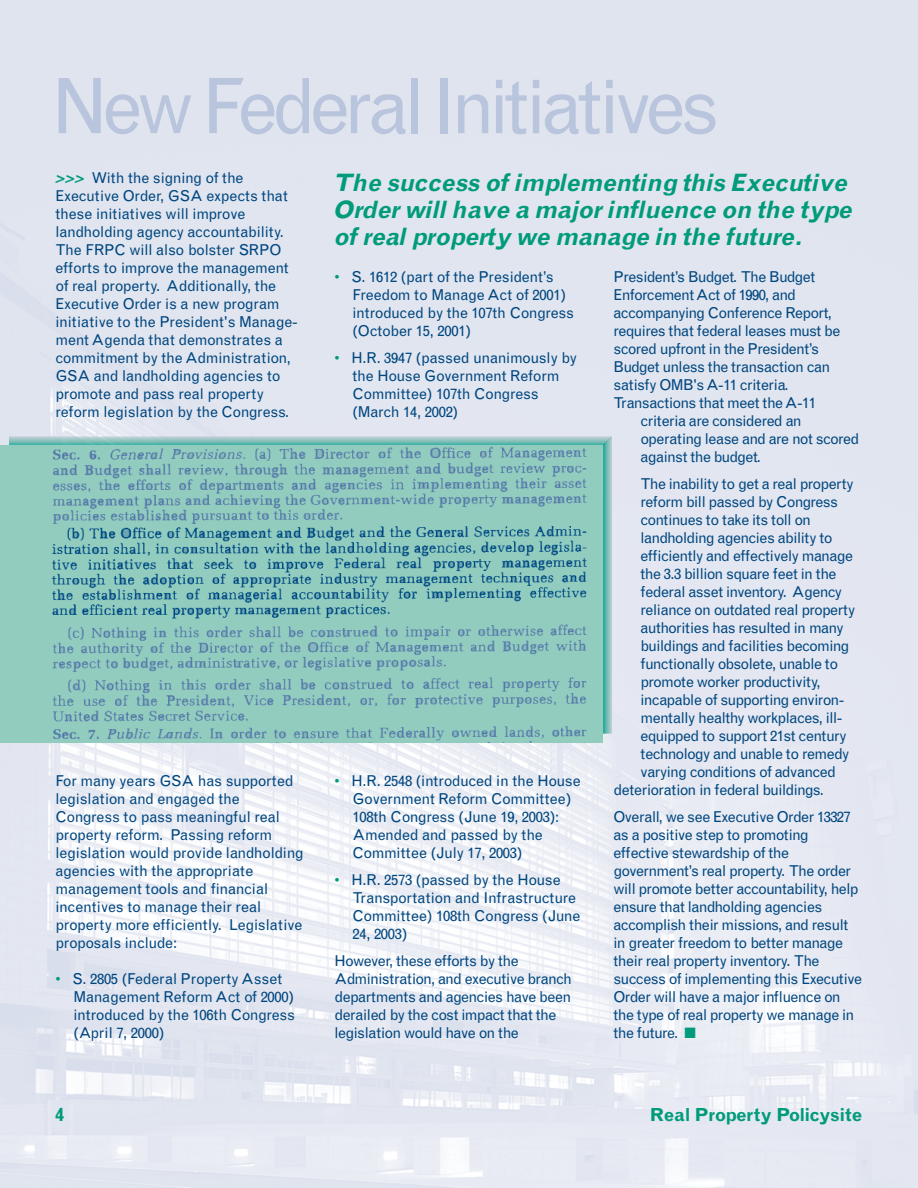
<style>
.page{position:relative;width:918px;height:1188px;background:#fff}
.page>*{position:absolute;margin:0;border:0;box-sizing:border-box;transform-origin:0 0}
.t1{font:76.5px "Grotesque";letter-spacing:-.08em;color:#b9c5dc}
.t2{font:italic 700 24px/27px "Grotesque";letter-spacing:-.025em;color:#009b7b}
.t3{font:700 18px "Grotesque";letter-spacing:-.025em;color:#009b7b}
.t4{font:15px/18px "Grotesque";letter-spacing:-.025em;color:#00467f}
.t5{font:15px "Grotesque";letter-spacing:-.045em;color:#00467f}
.t6{font:15px "Grotesque";letter-spacing:-.05em;color:#00467f}
.s1{font-weight:700;font-style:italic;color:#009b7b}
.s2{color:#009b7b}
</style>
<div class="page">
<img style="left:0;top:171px;width:918px;height:1017px">
<hr style="left:9px;top:436px;width:603px;height:1px;background:#b9d1d6">
<hr style="left:9px;top:437px;width:603px;height:1px;background:#a8cbcc">
<hr style="left:9px;top:438px;width:603px;height:1px;background:#95c4c2">
<hr style="left:9px;top:439px;width:603px;height:1px;background:#82beb7">
<hr style="left:9px;top:440px;width:603px;height:1px;background:#6fb8af">
<hr style="left:9px;top:441px;width:603px;height:1px;background:#5ab3a6">
<hr style="left:9px;top:442px;width:603px;height:1px;background:#3ead9c">
<hr style="left:9px;top:443px;width:603px;height:1px;background:#05a893">
<hr style="left:9px;top:444px;width:603px;height:1px;background:#00a48b">
<hr style="left:9px;top:445px;width:603px;height:1px;background:#00a085">
<hr style="left:612px;top:436px;width:1px;height:298px;background:#b9d1d6">
<hr style="left:611px;top:436px;width:1px;height:298px;background:#a8cbcc">
<hr style="left:610px;top:436px;width:1px;height:298px;background:#95c4c2">
<hr style="left:609px;top:436px;width:1px;height:298px;background:#83beb8">
<hr style="left:608px;top:436px;width:1px;height:298px;background:#6fb8af">
<hr style="left:607px;top:436px;width:1px;height:298px;background:#5ab3a6">
<hr style="left:606px;top:436px;width:1px;height:298px;background:#3fad9d">
<hr style="left:605px;top:436px;width:1px;height:298px;background:#05a893">
<hr style="left:604px;top:436px;width:1px;height:298px;background:#00a48b">
<hr style="left:603px;top:436px;width:1px;height:298px;background:#00a085">
<img style="left:0;top:446px;width:603px;height:296px">
<img style="left:36px;top:526px;width:567px;height:95px">
<h1 class="t1" style="left:51px;top:78px;width:671px">New Federal Initiatives</h1>
<p class="t4" style="left:56px;top:170px;width:244px"><span class="s1">&gt;&gt;&gt;</span> With the signing of the Executive Order, GSA expects that these initiatives will improve landholding agency accountability.<br>The FRPC will also bolster SRPO efforts to improve the management of real property. Additionally, the Executive Order is a new program initiative to the President's Manage&shy;ment Agenda that demonstrates a commitment by the Administration, GSA and landholding agencies to promote and pass real property reform legislation by the Congress.</p>
<h2 class="t2" style="left:334px;top:170px;width:520px">The success of implementing this Executive<br>Order will have a major influence on the type of real property we manage in the future.</h2>
<p class="t4" style="left:353px;top:269px;width:223px;text-indent:-18px"><span class="s2">•</span> S. 1612 (part of the President’s<br>Freedom to Manage Act of 2001) introduced by the 107th Congress (October 15, 2001)</p>
<p class="t4" style="left:353px;top:350px;width:226px;text-indent:-18px"><span class="s2">•</span> H.R. 3947 (passed unanimously by the House Government Reform<br>Committee) 107th Congress (March 14, 2002)</p>
<p class="t4" style="left:614px;top:269px;width:203px">President’s Budget. The Budget</p>
<p class="t4" style="left:614px;top:287px;width:184px">Enforcement Act of 1990, and</p>
<p class="t5" style="left:614px;top:307px;width:220px">accompanying Conference Report,</p>
<p class="t4" style="left:614px;top:323px;width:228px">requires that federal leases must be</p>
<p class="t5" style="left:614px;top:343px;width:207px">scored upfront in the President’s</p>
<p class="t4" style="left:614px;top:359px;width:218px">Budget unless the transaction can</p>
<p class="t4" style="left:614px;top:377px;width:177px">satisfy OMB's A-11 criteria.</p>
<p class="t4" style="left:614px;top:395px;width:204px">Transactions that meet the A-11</p>
<p class="t4" style="left:641px;top:413px;width:163px">criteria are considered an</p>
<p class="t4" style="left:641px;top:431px;width:220px">operating lease and are not scored</p>
<p class="t4" style="left:641px;top:449px;width:122px">against the budget.</p>
<p class="t4" style="left:641px;top:476px;width:215px">The inability to get a real property</p>
<p class="t4" style="left:641px;top:494px;width:199px">reform bill passed by Congress</p>
<p class="t4" style="left:641px;top:512px;width:172px">continues to take its toll on</p>
<p class="t5" style="left:641px;top:532px;width:194px">landholding agencies ability to</p>
<p class="t4" style="left:641px;top:548px;width:214px">efficiently and effectively manage</p>
<p class="t4" style="left:641px;top:566px;width:198px">the 3.3 billion square feet in the</p>
<p class="t4" style="left:641px;top:584px;width:203px">federal asset inventory. Agency</p>
<p class="t4" style="left:641px;top:602px;width:216px">reliance on outdated real property</p>
<p class="t4" style="left:641px;top:620px;width:205px">authorities has resulted in many</p>
<p class="t5" style="left:641px;top:640px;width:210px">buildings and facilities becoming</p>
<p class="t5" style="left:641px;top:658px;width:199px">functionally obsolete, unable to</p>
<p class="t6" style="left:641px;top:676px;width:182px">promote worker productivity,</p>
<p class="t5" style="left:641px;top:694px;width:205px">incapable of supporting environ-</p>
<p class="t4" style="left:641px;top:710px;width:203px">mentally healthy workplaces, ill-</p>
<p class="t5" style="left:641px;top:730px;width:208px">equipped to support 21st century</p>
<p class="t5" style="left:641px;top:748px;width:210px">technology and unable to remedy</p>
<p class="t5" style="left:641px;top:766px;width:197px">varying conditions of advanced</p>
<p class="t5" style="left:614px;top:784px;width:212px">deterioration in federal buildings.</p>
<p class="t4" style="left:614px;top:809px;width:250px">Overall, we see Executive Order 13327 as a positive step to promoting effective stewardship of the government’s real property. The order will promote better accountability, help ensure that landholding agencies accomplish their missions, and result in greater freedom to better manage their real property inventory. The success of implementing this Executive Order will have a major influence on the type of real property we manage in the future. <span class="s2">■</span></p>
<p class="t4" style="left:353px;top:773px;width:230px;text-indent:-18px"><span class="s2">•</span> H.R. 2548 (introduced in the House<br>Government Reform Committee)<br>108th Congress (June 19, 2003):<br>Amended and passed by the<br>Committee (July 17, 2003)</p>
<p class="t4" style="left:353px;top:872px;width:230px;text-indent:-18px"><span class="s2">•</span> H.R. 2573 (passed by the House<br>Transportation and Infrastructure<br>Committee) 108th Congress (June<br>24, 2003)</p>
<p class="t4" style="left:335px;top:953px;width:239px">However, these efforts by the Administration, and executive branch departments and agencies have been derailed by the cost impact that the legislation would have on the</p>
<p class="t4" style="left:56px;top:773px;width:250px">For many years GSA has supported legislation and engaged the<br>Congress to pass meaningful real property reform. Passing reform legislation would provide landholding agencies with the appropriate management tools and financial incentives to manage their real property more efficiently. Legislative proposals include:</p>
<p class="t4" style="left:74px;top:971px;width:223px;text-indent:-18px"><span class="s2">•</span> S. 2805 (Federal Property Asset<br>Management Reform Act of 2000) introduced by the 106th Congress (April 7, 2000)</p>
<p class="t3" style="left:56px;top:1108px;width:10px">4</p>
<p class="t3" style="left:650px;top:1108px;width:214px">Real Property Policysite</p>
</div>
